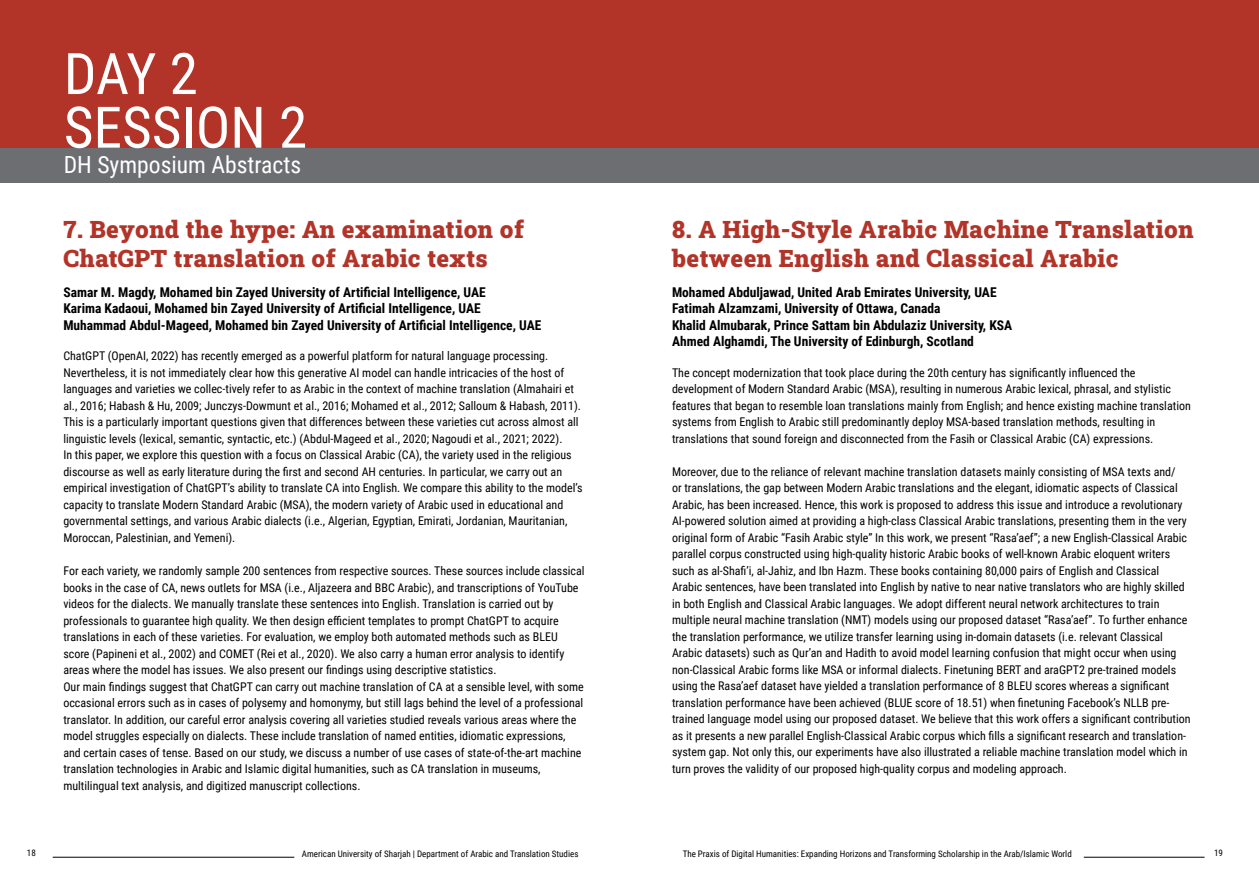
<style>
.page{position:relative;width:1259px;height:893px;background:#fff}
.page>*{position:absolute;margin:0;border:0;box-sizing:border-box;transform-origin:0 0}
.t1{font:57.3px/53.7px "Roboto Condensed";color:#fff}
.t2{font:24px/28.8px "Roboto Slab";letter-spacing:.02em;color:#b23428}
.t3{font:23.55px "Roboto Condensed";color:#fff}
.t4{font:700 13.5px/16.2px "Roboto Condensed";color:#000}
.t5{font:12px/16.5px "Roboto Condensed";color:#000}
.t6{font:9px "Roboto Condensed";color:#000}
</style>
<div class="page">
<hr style="left:53px;top:857px;width:241px;height:1px;background:#000">
<hr style="left:1083px;top:857px;width:121px;height:1px;background:#000">
<div style="left:0;top:0;width:1259px;height:148px;background:#b23428"></div>
<div style="left:0;top:148px;width:1259px;height:35px;background:#6d6e71"></div>
<h1 class="t1" style="left:64px;top:45px;width:245px">DAY 2<br>SESSION 2</h1>
<h3 class="t3" style="left:64px;top:148px;width:239px">DH Symposium Abstracts</h3>
<h2 class="t2" style="left:63px;top:214px;width:462px">7. Beyond the hype: An examination of<br>ChatGPT translation of Arabic texts</h2>
<p class="t4" style="left:63px;top:284px;width:479px">Samar M. Magdy, Mohamed bin Zayed University of Artificial Intelligence, UAE<br>Karima Kadaoui, Mohamed bin Zayed University of Artificial Intelligence, UAE<br>Muhammad Abdul-Mageed, Mohamed bin Zayed University of Artificial Intelligence, UAE</p>
<p class="t5" style="left:63px;top:347px;width:521px">ChatGPT (OpenAI, 2022) has recently emerged as a powerful platform for natural language processing.<br>Nevertheless, it is not immediately clear how this generative AI model can handle intricacies of the host of languages and varieties we collec-tively refer to as Arabic in the context of machine translation (Almahairi et al., 2016; Habash &amp; Hu, 2009; Junczys-Dowmunt et al., 2016; Mohamed et al., 2012; Salloum &amp; Habash, 2011).<br>This is a particularly important questions given that differences between these varieties cut across almost all linguistic levels (lexical, semantic, syntactic, etc.) (Abdul-Mageed et al., 2020; Nagoudi et al., 2021; 2022).<br>In this paper, we explore this question with a focus on Classical Arabic (CA), the variety used in the religious discourse as well as early literature during the first and second AH centuries. In particular, we carry out an empirical investigation of ChatGPT’s ability to translate CA into English. We compare this ability to the model’s capacity to translate Modern Standard Arabic (MSA), the modern variety of Arabic used in educational and governmental settings, and various Arabic dialects (i.e., Algerian, Egyptian, Emirati, Jordanian, Mauritanian, Moroccan, Palestinian, and Yemeni).</p>
<p class="t5" style="left:63px;top:562px;width:523px">For each variety, we randomly sample 200 sentences from respective sources. These sources include classical books in the case of CA, news outlets for MSA (i.e., Aljazeera and BBC Arabic), and transcriptions of YouTube videos for the dialects. We manually translate these sentences into English. Translation is carried out by professionals to guarantee high quality. We then design efficient templates to prompt ChatGPT to acquire translations in each of these varieties. For evaluation, we employ both automated methods such as BLEU score (Papineni et al., 2002) and COMET (Rei et al., 2020). We also carry a human error analysis to identify areas where the model has issues. We also present our findings using descriptive statistics.<br>Our main findings suggest that ChatGPT can carry out machine translation of CA at a sensible level, with some occasional errors such as in cases of polysemy and homonymy, but still lags behind the level of a professional translator. In addition, our careful error analysis covering all varieties studied reveals various areas where the model struggles especially on dialects. These include translation of named entities, idiomatic expressions, and certain cases of tense. Based on our study, we discuss a number of use cases of state-of-the-art machine translation technologies in Arabic and Islamic digital humanities, such as CA translation in museums, multilingual text analysis, and digitized manuscript collections.</p>
<h2 class="t2" style="left:672px;top:214px;width:523px">8. A High-Style Arabic Machine Translation between English and Classical Arabic</h2>
<p class="t4" style="left:672px;top:284px;width:342px">Mohamed Abduljawad, United Arab Emirates University, UAE Fatimah Alzamzami, University of Ottawa, Canada<br>Khalid Almubarak, Prince Sattam bin Abdulaziz University, KSA Ahmed Alghamdi, The University of Edinburgh, Scotland</p>
<p class="t5" style="left:672px;top:364px;width:520px">The concept modernization that took place during the 20th century has significantly influenced the development of Modern Standard Arabic (MSA), resulting in numerous Arabic lexical, phrasal, and stylistic features that began to resemble loan translations mainly from English; and hence existing machine translation systems from English to Arabic still predominantly deploy MSA-based translation methods, resulting in translations that sound foreign and disconnected from the Fasih or Classical Arabic (CA) expressions.</p>
<p class="t5" style="left:672px;top:463px;width:520px">Moreover, due to the reliance of relevant machine translation datasets mainly consisting of MSA texts and/<br>or translations, the gap between Modern Arabic translations and the elegant, idiomatic aspects of Classical Arabic, has been increased. Hence, this work is proposed to address this issue and introduce a revolutionary AI-powered solution aimed at providing a high-class Classical Arabic translations, presenting them in the very original form of Arabic “Fasih Arabic style” In this work, we present “Rasa’aef”; a new English-Classical Arabic parallel corpus constructed using high-quality historic Arabic books of well-known Arabic eloquent writers such as al-Shafi’i, al-Jahiz, and Ibn Hazm. These books containing 80,000 pairs of English and Classical Arabic sentences, have been translated into English by native to near native translators who are highly skilled in both English and Classical Arabic languages. We adopt different neural network architectures to train multiple neural machine translation (NMT) models using our proposed dataset “Rasa’aef’’. To further enhance the translation performance, we utilize transfer learning using in-domain datasets (i.e. relevant Classical Arabic datasets) such as Qur’an and Hadith to avoid model learning confusion that might occur when using non-Classical Arabic forms like MSA or informal dialects. Finetuning BERT and araGPT2 pre-trained models using the Rasa’aef dataset have yielded a translation performance of 8 BLEU scores whereas a significant translation performance have been achieved (BLUE score of 18.51) when finetuning Facebook’s NLLB pre&shy;trained language model using our proposed dataset. We believe that this work offers a significant contribution as it presents a new parallel English-Classical Arabic corpus which fills a significant research and translation&shy;system gap. Not only this, our experiments have also illustrated a reliable machine translation model which in turn proves the validity of our proposed high-quality corpus and modeling approach.</p>
<p class="t6" style="left:27px;top:847px;width:10px">18</p>
<p class="t6" style="left:302px;top:848px;width:278px">American University of Sharjah | Department of Arabic and Translation Studies</p>
<p class="t6" style="left:682px;top:848px;width:391px">The Praxis of Digital Humanities: Expanding Horizons and Transforming Scholarship in the Arab/Islamic World</p>
<p class="t6" style="left:1214px;top:847px;width:10px">19</p>
</div>
